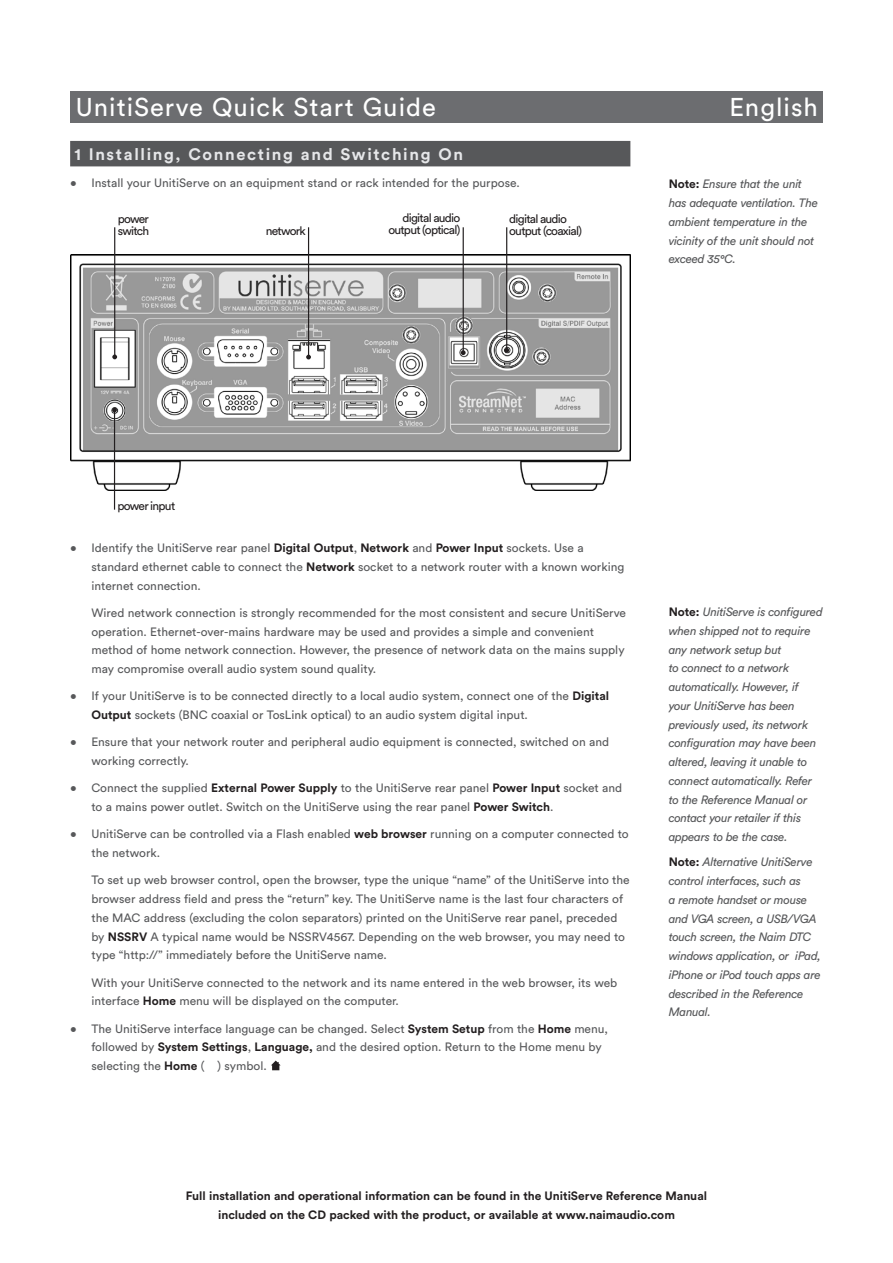
<style>
.page{position:relative;width:893px;height:1263px;background:#fff}
.page>*{position:absolute;margin:0;border:0;box-sizing:border-box;transform-origin:0 0}
.Banner{font:25.5px "Circular Std";letter-spacing:.04em;color:#fff}
.Bold_headers{font:700 16.5px "Circular Std";letter-spacing:.1em;color:#e6e7e9}
.Intro_Text{font:12px/18.8px "Circular Std";color:#57585a}
.Note{font:italic 12px/18.8px "Circular Std";letter-spacing:-.025em;color:#57585a}
.Second_Section_Head{font:700 12px/18.8px "Circular Std";color:#231f20;text-align:center}
.Diag_Label__L{font:12px/12px "Circular Std";letter-spacing:-.06em;color:#231f20}
.Diag_Label__R{font:12px/12px "Circular Std";letter-spacing:-.06em;color:#231f20;text-align:right}
.s1{font-weight:700;font-style:normal;color:#231f20}
.s2{font-weight:700;color:#231f20}
</style>
<div class="page">
<div style="left:70px;top:91px;width:753px;height:32px;background:#6c6d70"></div>
<div style="left:70px;top:141px;width:560px;height:25px;background:#57585a"></div>
<svg style="left:271px;top:1060px;width:10px;height:10px"></svg>
<img style="left:70px;top:254px;width:560px;height:237px">
<hr style="left:114px;top:410px;width:1px;height:100px;background:#231f20">
<svg style="left:112px;top:408px;width:5px;height:4px"></svg>
<hr style="left:114px;top:227px;width:1px;height:130px;background:#231f20">
<svg style="left:112px;top:354px;width:5px;height:5px"></svg>
<hr style="left:308px;top:227px;width:1px;height:130px;background:#231f20">
<svg style="left:306px;top:355px;width:5px;height:4px"></svg>
<hr style="left:506px;top:227px;width:1px;height:123px;background:#231f20">
<svg style="left:504px;top:348px;width:5px;height:5px"></svg>
<hr style="left:463px;top:227px;width:1px;height:126px;background:#231f20">
<svg style="left:461px;top:350px;width:5px;height:5px"></svg>
<p class="Banner" style="left:76px;top:92px;width:362px">UnitiServe Quick Start Guide</p>
<p class="Banner" style="left:729px;top:92px;width:90px">English</p>
<p class="Bold_headers" style="left:74px;top:144px;width:390px">1 Installing, Connecting and Switching On</p>
<p class="Intro_Text" style="left:70px;top:174px;width:451px">• Install your UnitiServe on an equipment stand or rack intended for the purpose.</p>
<p class="Note" style="left:669px;top:175px;width:151px"><span class="s1">Note:</span> Ensure that the unit has adequate ventilation. The ambient temperature in the vicinity of the unit should not exceed 35°C.</p>
<p class="Diag_Label__R" style="left:388px;top:212px;width:73px">digital audio output (optical)</p>
<p class="Diag_Label__L" style="left:509px;top:212px;width:74px">digital audio output (coaxial)</p>
<p class="Diag_Label__L" style="left:118px;top:213px;width:33px">power switch</p>
<p class="Diag_Label__R" style="left:266px;top:224px;width:42px">network</p>
<p class="Diag_Label__L" style="left:117px;top:499px;width:59px">power input</p>
<p class="Intro_Text" style="left:91px;top:538px;width:534px;text-indent:-21px">• Identify the UnitiServe rear panel <span class="s2">Digital Output</span>, <span class="s2">Network</span> and <span class="s2">Power Input</span> sockets. Use a standard ethernet cable to connect the <span class="s2">Network</span> socket to a network router with a known working internet connection.</p>
<p class="Intro_Text" style="left:91px;top:603px;width:536px">Wired network connection is strongly recommended for the most consistent and secure UnitiServe operation. Ethernet-over-mains hardware may be used and provides a simple and convenient method of home network connection. However, the presence of network data on the mains supply may compromise overall audio system sound quality.</p>
<p class="Intro_Text" style="left:91px;top:687px;width:519px;text-indent:-21px">• If your UnitiServe is to be connected directly to a local audio system, connect one of the <span class="s2">Digital<br>Output</span> sockets (BNC coaxial or TosLink optical) to an audio system digital input.</p>
<p class="Intro_Text" style="left:91px;top:733px;width:519px;text-indent:-21px">• Ensure that your network router and peripheral audio equipment is connected, switched on and working correctly.</p>
<p class="Intro_Text" style="left:91px;top:779px;width:532px;text-indent:-21px">• Connect the supplied <span class="s2">External Power Supply</span> to the UnitiServe rear panel <span class="s2">Power Input</span> socket and to a mains power outlet. Switch on the UnitiServe using the rear panel <span class="s2">Power Switch</span>.</p>
<p class="Intro_Text" style="left:91px;top:825px;width:539px;text-indent:-21px">• UnitiServe can be controlled via a Flash enabled <span class="s2">web browser</span> running on a computer connected to the network.</p>
<p class="Intro_Text" style="left:91px;top:871px;width:540px">To set up web browser control, open the browser, type the unique “name” of the UnitiServe into the browser address field and press the “return” key. The UnitiServe name is the last four characters of the MAC address (excluding the colon separators) printed on the UnitiServe rear panel, preceded by <span class="s2">NSSRV</span> A typical name would be NSSRV4567. Depending on the web browser, you may need to type “http://” immediately before the UnitiServe name.</p>
<p class="Intro_Text" style="left:91px;top:973px;width:527px">With your UnitiServe connected to the network and its name entered in the web browser, its web interface <span class="s2">Home</span> menu will be displayed on the computer.</p>
<p class="Intro_Text" style="left:91px;top:1019px;width:518px;text-indent:-21px">• The UnitiServe interface language can be changed. Select <span class="s2">System Setup</span> from the <span class="s2">Home</span> menu, followed by <span class="s2">System Settings</span>, <span class="s2">Language,</span> and the desired option. Return to the Home menu by selecting the <span class="s2">Home</span> ( ) symbol.</p>
<p class="Note" style="left:669px;top:602px;width:156px"><span class="s1">Note:</span> UnitiServe is configured when shipped not to require any network setup but<br>to connect to a network automatically. However, if your UnitiServe has been previously used, its network configuration may have been altered, leaving it unable to connect automatically. Refer to the Reference Manual or contact your retailer if this appears to be the case.</p>
<p class="Note" style="left:669px;top:852px;width:154px"><span class="s1">Note:</span> Alternative UnitiServe control interfaces, such as<br>a remote handset or mouse and VGA screen, a USB/VGA touch screen, the Naim DTC windows application, or iPad, iPhone or iPod touch apps are described in the Reference<br>Manual.</p>
<p class="Second_Section_Head" style="left:186px;top:1186px;width:523px">Full installation and operational information can be found in the UnitiServe Reference Manual included on the CD packed with the product, or available at www.naimaudio.com</p>
</div>
